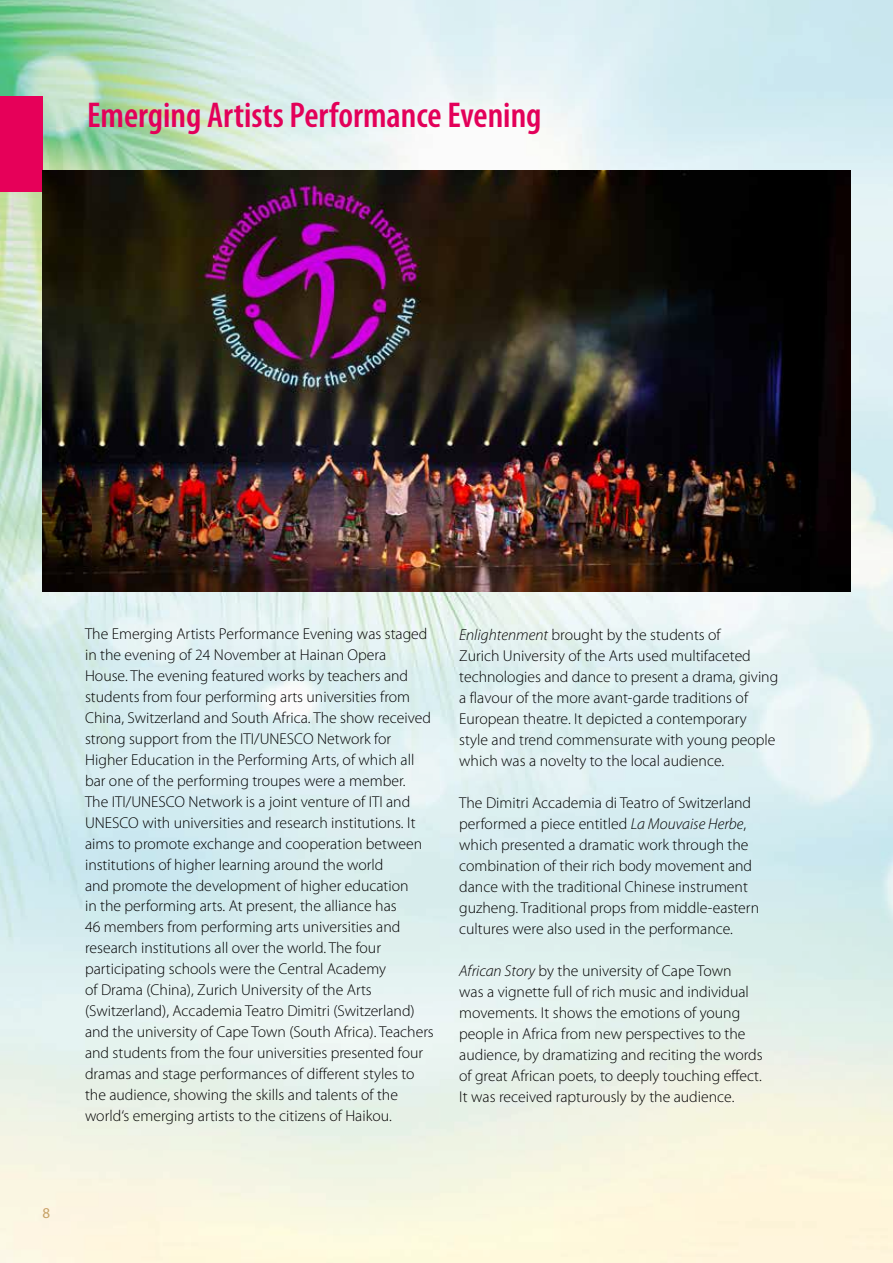
<style>
.page{position:relative;width:893px;height:1263px;background:#fff}
.page>*{position:absolute;margin:0;border:0;box-sizing:border-box;transform-origin:0 0}
.t1{font:600 condensed 36px "Myriad Pro";color:#e30059}
.t2{font:300 15.75px/21px "Myriad Pro";color:#000}
.t3{font:15px "Myriad Pro";color:#c6a265}
.s1{font-style:italic}
</style>
<div class="page">
<img style="left:0;top:0;width:893px;height:1263px">
<div style="left:0;top:96px;width:43px;height:95px;background:#e60059"></div>
<img style="left:43px;top:170px;width:807px;height:421px">
<h1 class="t1" style="left:87px;top:93px;width:456px">Emerging Artists Performance Evening</h1>
<p class="t3" style="left:43px;top:1203px;width:9px">8</p>
<p class="t2" style="left:85px;top:623px;width:350px">The Emerging Artists Performance Evening was staged in the evening of 24 November at Hainan Opera<br>House. The evening featured works by teachers and students from four performing arts universities from China, Switzerland and South Africa. The show received strong support from the ITI/UNESCO Network for Higher Education in the Performing Arts, of which all bar one of the performing troupes were a member.<br>The ITI/UNESCO Network is a joint venture of ITI and UNESCO with universities and research institutions. It aims to promote exchange and cooperation between institutions of higher learning around the world<br>and promote the development of higher education<br>in the performing arts. At present, the alliance has<br>46 members from performing arts universities and research institutions all over the world. The four participating schools were the Central Academy<br>of Drama (China), Zurich University of the Arts (Switzerland), Accademia Teatro Dimitri (Switzerland) and the university of Cape Town (South Africa). Teachers and students from the four universities presented four dramas and stage performances of different styles to the audience, showing the skills and talents of the world‘s emerging artists to the citizens of Haikou.</p>
<p class="t2" style="left:459px;top:624px;width:321px"><span class="s1">Enlightenment</span> brought by the students of<br>Zurich University of the Arts used multifaceted technologies and dance to present a drama, giving a flavour of the more avant-garde traditions of European theatre. It depicted a contemporary style and trend commensurate with young people which was a novelty to the local audience.</p>
<p class="t2" style="left:459px;top:792px;width:301px">The Dimitri Accademia di Teatro of Switzerland performed a piece entitled <span class="s1">La Mouvaise Herbe</span>, which presented a dramatic work through the combination of their rich body movement and dance with the traditional Chinese instrument guzheng. Traditional props from middle-eastern cultures were also used in the performance.</p>
<p class="t2" style="left:459px;top:960px;width:305px"><span class="s1">African Story</span> by the university of Cape Town<br>was a vignette full of rich music and individual movements. It shows the emotions of young people in Africa from new perspectives to the audience, by dramatizing and reciting the words of great African poets, to deeply touching effect.<br>It was received rapturously by the audience.</p>
</div>
